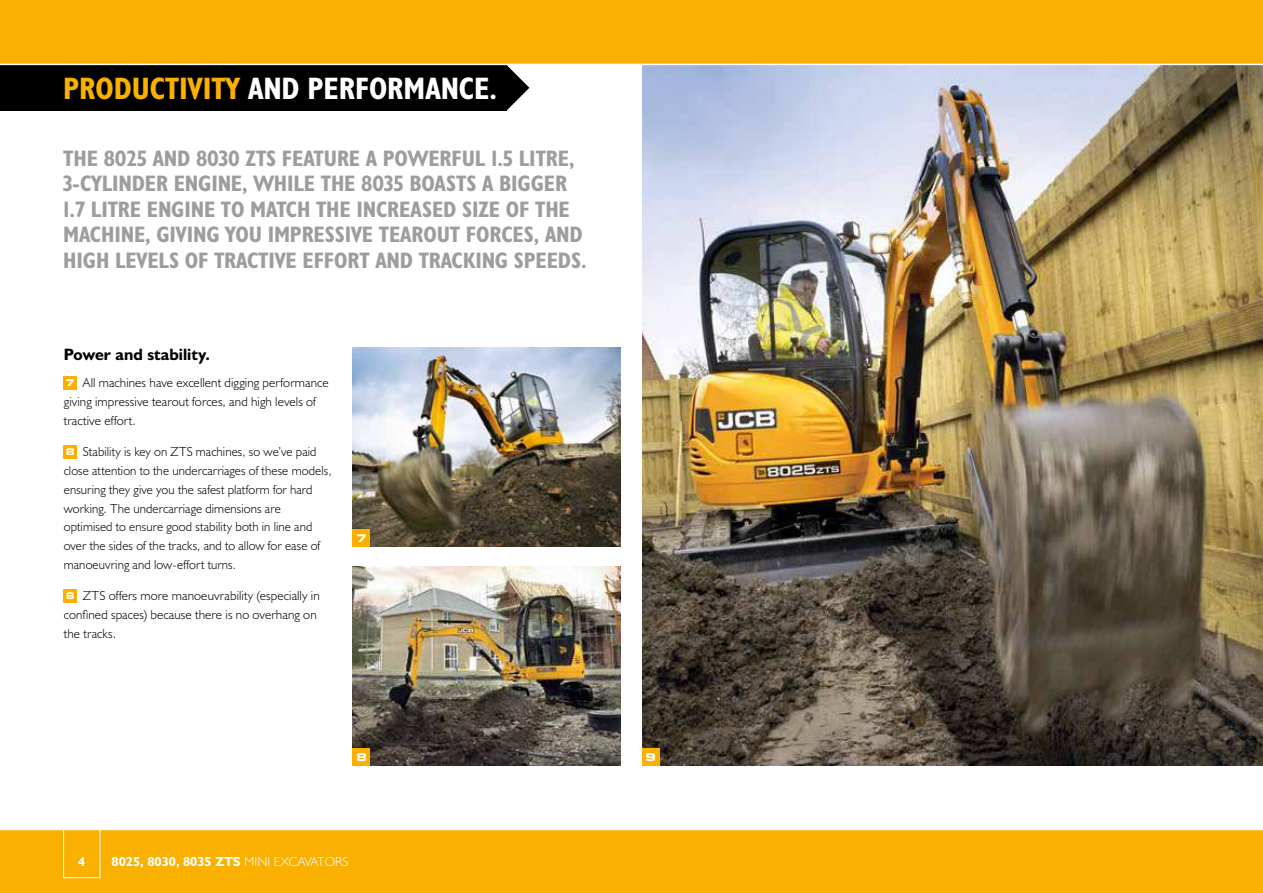
<style>
.page{position:relative;width:1263px;height:893px;background:#fff}
.page>*{position:absolute;margin:0;border:0;box-sizing:border-box;transform-origin:0 0}
.t1{font:31.2px "JCB Bold Condensed";color:#fff}
.t2{font:22.5px/25.5px "JCB Bold Condensed";letter-spacing:-.005em;color:#9c9d9d}
.t3{font:16.5px "JCB Bold";color:#000}
.t4{font:13.2px/18.8px "JCB Light";letter-spacing:.01em;color:#000}
.t5{font:13.2px "JCB Bold";color:#fff}
.t6{font:700 expanded 10.5px "Square 721 BT";color:#fff}
.s1{color:#f9b000}
.s2{font-family:"Square 721 BT";font-weight:700;font-stretch:expanded;font-size:9.15px;color:#fff}
.s3{font-family:"JCB Light"}
</style>
<div class="page">
<svg style="left:507px;top:65px;width:22px;height:45px"></svg>
<div style="left:0;top:54px;width:507px;height:57px;background:#000"></div>
<img style="left:642px;top:65px;width:621px;height:700px">
<div style="left:0;top:0;width:1263px;height:64px;background:#f9b000"></div>
<div style="left:0;top:829px;width:1263px;height:64px;background:#f9b000"></div>
<hr style="left:0;top:829px;width:1263px;height:1px;background:#fff">
<div style="left:642px;top:748px;width:17px;height:17px;background:#f9b000"></div>
<hr style="left:0;top:64px;width:1263px;height:1px;background:#fff">
<div style="left:63px;top:819px;width:37px;height:59px;border:1px solid #fff"></div>
<div style="left:64px;top:376px;width:13px;height:13px;background:#f9b000"></div>
<div style="left:64px;top:445px;width:13px;height:13px;background:#f9b000"></div>
<div style="left:64px;top:589px;width:13px;height:13px;background:#f9b000"></div>
<img style="left:353px;top:348px;width:268px;height:198px">
<div style="left:353px;top:529px;width:17px;height:17px;background:#f9b000"></div>
<img style="left:353px;top:567px;width:268px;height:198px">
<div style="left:353px;top:748px;width:17px;height:17px;background:#f9b000"></div>
<h1 class="t1" style="left:63px;top:69px;width:435px"><span class="s1">PRODUCTIVITY</span> AND PERFORMANCE.</h1>
<p class="t2" style="left:63px;top:145px;width:525px">THE 8025 AND 8030 ZTS FEATURE A POWERFUL 1.5 LITRE, 3-CYLINDER ENGINE, WHILE THE 8035 BOASTS A BIGGER 1.7 LITRE ENGINE TO MATCH THE INCREASED SIZE OF THE MACHINE, GIVING YOU IMPRESSIVE TEAROUT FORCES, AND HIGH LEVELS OF TRACTIVE EFFORT AND TRACKING SPEEDS.</p>
<p class="t3" style="left:64px;top:344px;width:148px">Power and stability.</p>
<p class="t4" style="left:64px;top:373px;width:266px"><span class="s2">7</span> All machines have excellent digging performance giving impressive tearout forces, and high levels of tractive effort.</p>
<p class="t4" style="left:64px;top:442px;width:269px"><span class="s2">8</span> Stability is key on ZTS machines, so we’ve paid close attention to the undercarriages of these models, ensuring they give you the safest platform for hard working. The undercarriage dimensions are optimised to ensure good stability both in line and over the sides of the tracks, and to allow for ease of manoeuvring and low-effort turns.</p>
<p class="t4" style="left:64px;top:586px;width:257px"><span class="s2">9</span> ZTS offers more manoeuvrability (especially in confined spaces) because there is no overhang on the tracks.</p>
<p class="t6" style="left:356px;top:531px;width:12px">7</p>
<p class="t6" style="left:356px;top:751px;width:12px">8</p>
<p class="t5" style="left:78px;top:853px;width:9px">4</p>
<p class="t5" style="left:112px;top:853px;width:238px">8025, 8030, 8035 ZTS <span class="s3">MINI EXCAVATORS</span></p>
<p class="t6" style="left:645px;top:751px;width:12px">9</p>
</div>
